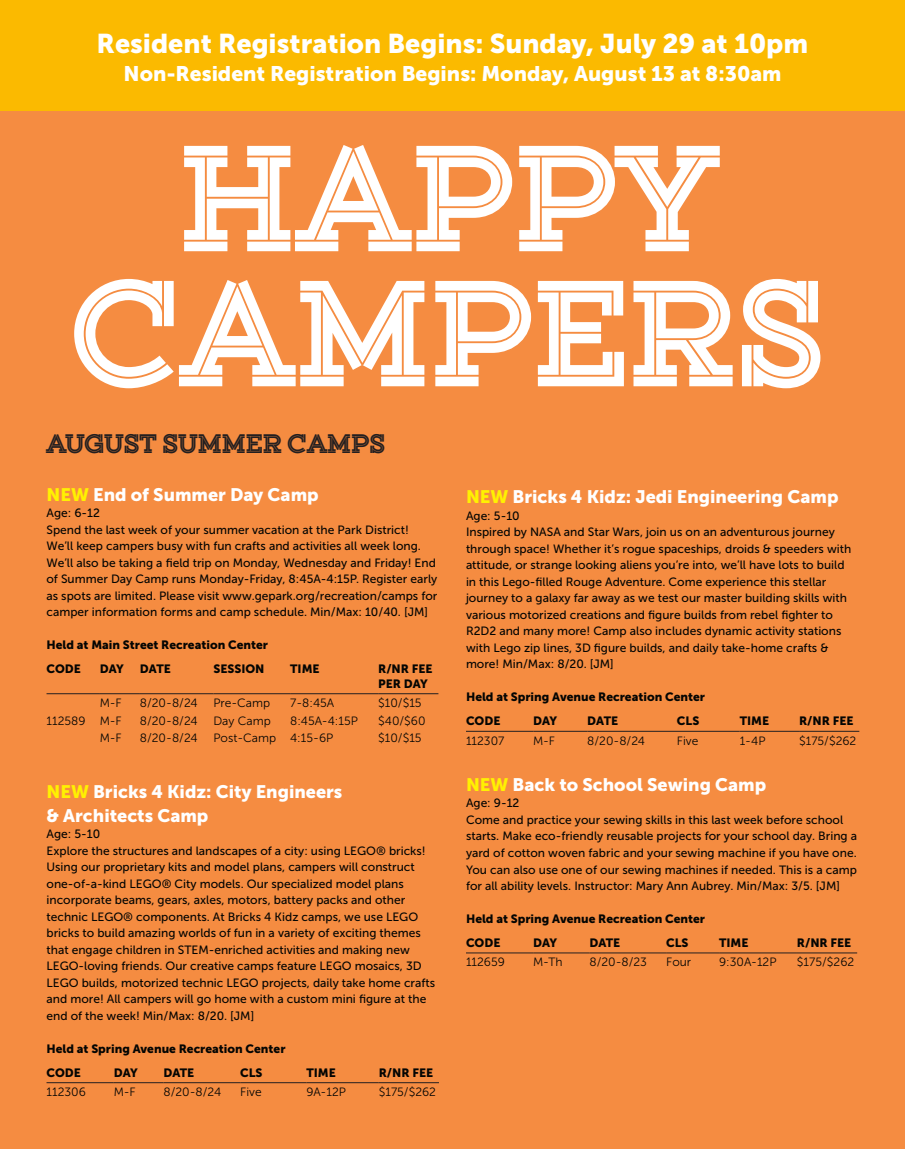
<style>
.page{position:relative;width:905px;height:1149px;background:#fff}
.page>*{position:absolute;margin:0;border:0;box-sizing:border-box;transform-origin:0 0}
.t1{font:900 135px "Gist Upright";letter-spacing:.005em;color:#fff}
.t2{font:27px "Museo Sans 900";color:#fff}
.Age_Range{font:900 24px "Gist Upright";color:#231f20}
.t3{font:21px "Museo Sans 900";color:#fff}
.Age_Range-2{font:18px/24px "Museo Sans 900";color:#fff}
.Age_Range-3{font:12px/16.5px "Museo Sans 500";color:#040503}
.Age_Range-4{font:12px/14.4px "Museo Sans 900";color:#040503}
.t4{font:12px "Museo Sans 300";color:#040503}
.s1{color:#fff101}
</style>
<div class="page">
<div style="left:0;top:0;width:904px;height:1149px;background:#f58c41"></div>
<hr style="left:46px;top:693px;width:54px;height:1px;background:#231f20">
<hr style="left:100px;top:693px;width:40px;height:1px;background:#231f20">
<hr style="left:140px;top:693px;width:73px;height:1px;background:#231f20">
<hr style="left:213px;top:693px;width:77px;height:1px;background:#231f20">
<hr style="left:290px;top:693px;width:88px;height:1px;background:#231f20">
<hr style="left:378px;top:693px;width:60px;height:1px;background:#231f20">
<hr style="left:46px;top:1082px;width:68px;height:1px;background:#231f20">
<hr style="left:114px;top:1082px;width:49px;height:1px;background:#231f20">
<hr style="left:163px;top:1082px;width:77px;height:1px;background:#231f20">
<hr style="left:240px;top:1082px;width:66px;height:1px;background:#231f20">
<hr style="left:306px;top:1082px;width:73px;height:1px;background:#231f20">
<hr style="left:379px;top:1082px;width:60px;height:1px;background:#231f20">
<hr style="left:466px;top:731px;width:67px;height:1px;background:#231f20">
<hr style="left:533px;top:731px;width:54px;height:1px;background:#231f20">
<hr style="left:587px;top:731px;width:90px;height:1px;background:#231f20">
<hr style="left:677px;top:731px;width:62px;height:1px;background:#231f20">
<hr style="left:739px;top:731px;width:60px;height:1px;background:#231f20">
<hr style="left:799px;top:731px;width:60px;height:1px;background:#231f20">
<hr style="left:466px;top:952px;width:67px;height:1px;background:#231f20">
<hr style="left:533px;top:952px;width:56px;height:1px;background:#231f20">
<hr style="left:589px;top:952px;width:77px;height:1px;background:#231f20">
<hr style="left:666px;top:952px;width:53px;height:1px;background:#231f20">
<hr style="left:719px;top:952px;width:78px;height:1px;background:#231f20">
<hr style="left:796px;top:952px;width:61px;height:1px;background:#231f20">
<div style="left:0;top:0;width:904px;height:110px;background:#fbba00"></div>
<p class="t2" style="left:97px;top:28px;width:713px">Resident Registration Begins: Sunday, July 29 at 10pm</p>
<p class="t3" style="left:123px;top:62px;width:659px">Non-Resident Registration Begins: Monday, August 13 at 8:30am</p>
<p class="t1" style="left:179px;top:100px;width:540px">HAPPY</p>
<p class="t1" style="left:72px;top:235px;width:754px">CAMPERS</p>
<p class="Age_Range" style="left:46px;top:426px;width:340px">AUGUST SUMMER CAMPS</p>
<p class="Age_Range-2" style="left:46px;top:482px;width:273px"><span class="s1">NEW</span> End of Summer Day Camp</p>
<p class="Age_Range-3" style="left:46px;top:505px;width:55px">Age: 6-12</p>
<p class="Age_Range-3" style="left:46px;top:521px;width:392px">Spend the last week of your summer vacation at the Park District!<br>We’ll keep campers busy with fun crafts and activities all week long.<br>We’ll also be taking a field trip on Monday, Wednesday and Friday! End of Summer Day Camp runs Monday-Friday, 8:45A-4:15P. Register early as spots are limited. Please visit www.gepark.org/recreation/camps for camper information forms and camp schedule. Min/Max: 10/40. [JM]</p>
<p class="Age_Range-4" style="left:46px;top:638px;width:223px">Held at Main Street Recreation Center</p>
<p class="Age_Range-4" style="left:46px;top:662px;width:36px">CODE</p>
<p class="Age_Range-4" style="left:100px;top:662px;width:25px">DAY</p>
<p class="Age_Range-4" style="left:140px;top:662px;width:32px">DATE</p>
<p class="Age_Range-4" style="left:213px;top:662px;width:53px">SESSION</p>
<p class="Age_Range-4" style="left:290px;top:662px;width:31px">TIME</p>
<p class="Age_Range-4" style="left:378px;top:662px;width:56px">R/NR FEE<br>PER DAY</p>
<p class="t4" style="left:46px;top:714px;width:41px">112589</p>
<p class="t4" style="left:100px;top:696px;width:23px">M-F</p>
<p class="t4" style="left:140px;top:696px;width:59px">8/20-8/24</p>
<p class="t4" style="left:213px;top:696px;width:58px">Pre-Camp</p>
<p class="t4" style="left:290px;top:696px;width:46px">7-8:45A</p>
<p class="t4" style="left:378px;top:696px;width:45px">$10/$15</p>
<p class="t4" style="left:100px;top:714px;width:23px">M-F</p>
<p class="t4" style="left:140px;top:714px;width:59px">8/20-8/24</p>
<p class="t4" style="left:213px;top:714px;width:59px">Day Camp</p>
<p class="t4" style="left:290px;top:714px;width:69px">8:45A-4:15P</p>
<p class="t4" style="left:378px;top:714px;width:49px">$40/$60</p>
<p class="t4" style="left:100px;top:731px;width:23px">M-F</p>
<p class="t4" style="left:140px;top:731px;width:59px">8/20-8/24</p>
<p class="t4" style="left:213px;top:731px;width:64px">Post-Camp</p>
<p class="t4" style="left:290px;top:731px;width:45px">4:15-6P</p>
<p class="t4" style="left:378px;top:731px;width:45px">$10/$15</p>
<p class="Age_Range-2" style="left:46px;top:779px;width:297px"><span class="s1">NEW</span> Bricks 4 Kidz: City Engineers &amp; Architects Camp</p>
<p class="Age_Range-3" style="left:46px;top:826px;width:55px">Age: 5-10</p>
<p class="Age_Range-3" style="left:46px;top:842px;width:390px">Explore the structures and landscapes of a city: using LEGO® bricks!<br>Using our proprietary kits and model plans, campers will construct one-of-a-kind LEGO® City models. Our specialized model plans incorporate beams, gears, axles, motors, battery packs and other technic LEGO® components. At Bricks 4 Kidz camps, we use LEGO bricks to build amazing worlds of fun in a variety of exciting themes that engage children in STEM-enriched activities and making new LEGO-loving friends. Our creative camps feature LEGO mosaics, 3D LEGO builds, motorized technic LEGO projects, daily take home crafts and more! All campers will go home with a custom mini figure at the end of the week! Min/Max: 8/20. [JM]</p>
<p class="Age_Range-4" style="left:46px;top:1041px;width:240px">Held at Spring Avenue Recreation Center</p>
<p class="Age_Range-4" style="left:46px;top:1065px;width:36px">CODE</p>
<p class="Age_Range-4" style="left:114px;top:1065px;width:25px">DAY</p>
<p class="Age_Range-4" style="left:163px;top:1065px;width:32px">DATE</p>
<p class="Age_Range-4" style="left:240px;top:1065px;width:24px">CLS</p>
<p class="Age_Range-4" style="left:306px;top:1065px;width:31px">TIME</p>
<p class="Age_Range-4" style="left:379px;top:1065px;width:56px">R/NR FEE</p>
<p class="t4" style="left:46px;top:1085px;width:41px">112306</p>
<p class="t4" style="left:114px;top:1085px;width:23px">M-F</p>
<p class="t4" style="left:163px;top:1085px;width:59px">8/20-8/24</p>
<p class="t4" style="left:240px;top:1085px;width:23px">Five</p>
<p class="t4" style="left:306px;top:1085px;width:41px">9A-12P</p>
<p class="t4" style="left:379px;top:1085px;width:59px">$175/$262</p>
<p class="Age_Range-2" style="left:466px;top:485px;width:374px"><span class="s1">NEW</span> Bricks 4 Kidz: Jedi Engineering Camp</p>
<p class="Age_Range-3" style="left:466px;top:507px;width:55px">Age: 5-10</p>
<p class="Age_Range-3" style="left:466px;top:524px;width:387px">Inspired by NASA and Star Wars, join us on an adventurous journey through space! Whether it’s rogue spaceships, droids &amp; speeders with attitude, or strange looking aliens you’re into, we’ll have lots to build in this Lego-filled Rouge Adventure. Come experience this stellar journey to a galaxy far away as we test our master building skills with various motorized creations and figure builds from rebel fighter to R2D2 and many more! Camp also includes dynamic activity stations with Lego zip lines, 3D figure builds, and daily take-home crafts &amp; more! Min/Max: 8/20. [JM]</p>
<p class="Age_Range-4" style="left:466px;top:690px;width:240px">Held at Spring Avenue Recreation Center</p>
<p class="Age_Range-4" style="left:466px;top:714px;width:36px">CODE</p>
<p class="Age_Range-4" style="left:533px;top:714px;width:25px">DAY</p>
<p class="Age_Range-4" style="left:587px;top:714px;width:32px">DATE</p>
<p class="Age_Range-4" style="left:677px;top:714px;width:24px">CLS</p>
<p class="Age_Range-4" style="left:739px;top:714px;width:31px">TIME</p>
<p class="Age_Range-4" style="left:799px;top:714px;width:56px">R/NR FEE</p>
<p class="t4" style="left:466px;top:734px;width:40px">112307</p>
<p class="t4" style="left:533px;top:734px;width:23px">M-F</p>
<p class="t4" style="left:587px;top:734px;width:59px">8/20-8/24</p>
<p class="t4" style="left:677px;top:734px;width:23px">Five</p>
<p class="t4" style="left:739px;top:734px;width:27px">1-4P</p>
<p class="t4" style="left:799px;top:734px;width:59px">$175/$262</p>
<p class="Age_Range-2" style="left:466px;top:772px;width:302px"><span class="s1">NEW</span> Back to School Sewing Camp</p>
<p class="Age_Range-3" style="left:466px;top:795px;width:55px">Age: 9-12</p>
<p class="Age_Range-3" style="left:466px;top:811px;width:392px">Come and practice your sewing skills in this last week before school starts. Make eco-friendly reusable projects for your school day. Bring a yard of cotton woven fabric and your sewing machine if you have one.<br>You can also use one of our sewing machines if needed. This is a camp for all ability levels. Instructor: Mary Ann Aubrey. Min/Max: 3/5. [JM]</p>
<p class="Age_Range-4" style="left:466px;top:911px;width:240px">Held at Spring Avenue Recreation Center</p>
<p class="Age_Range-4" style="left:466px;top:935px;width:36px">CODE</p>
<p class="Age_Range-4" style="left:533px;top:935px;width:25px">DAY</p>
<p class="Age_Range-4" style="left:589px;top:935px;width:32px">DATE</p>
<p class="Age_Range-4" style="left:666px;top:935px;width:24px">CLS</p>
<p class="Age_Range-4" style="left:719px;top:935px;width:31px">TIME</p>
<p class="Age_Range-4" style="left:796px;top:935px;width:56px">R/NR FEE</p>
<p class="t4" style="left:466px;top:955px;width:40px">112659</p>
<p class="t4" style="left:533px;top:955px;width:31px">M-Th</p>
<p class="t4" style="left:589px;top:955px;width:59px">8/20-8/23</p>
<p class="t4" style="left:666px;top:955px;width:26px">Four</p>
<p class="t4" style="left:719px;top:955px;width:59px">9:30A-12P</p>
<p class="t4" style="left:796px;top:955px;width:59px">$175/$262</p>
</div>
